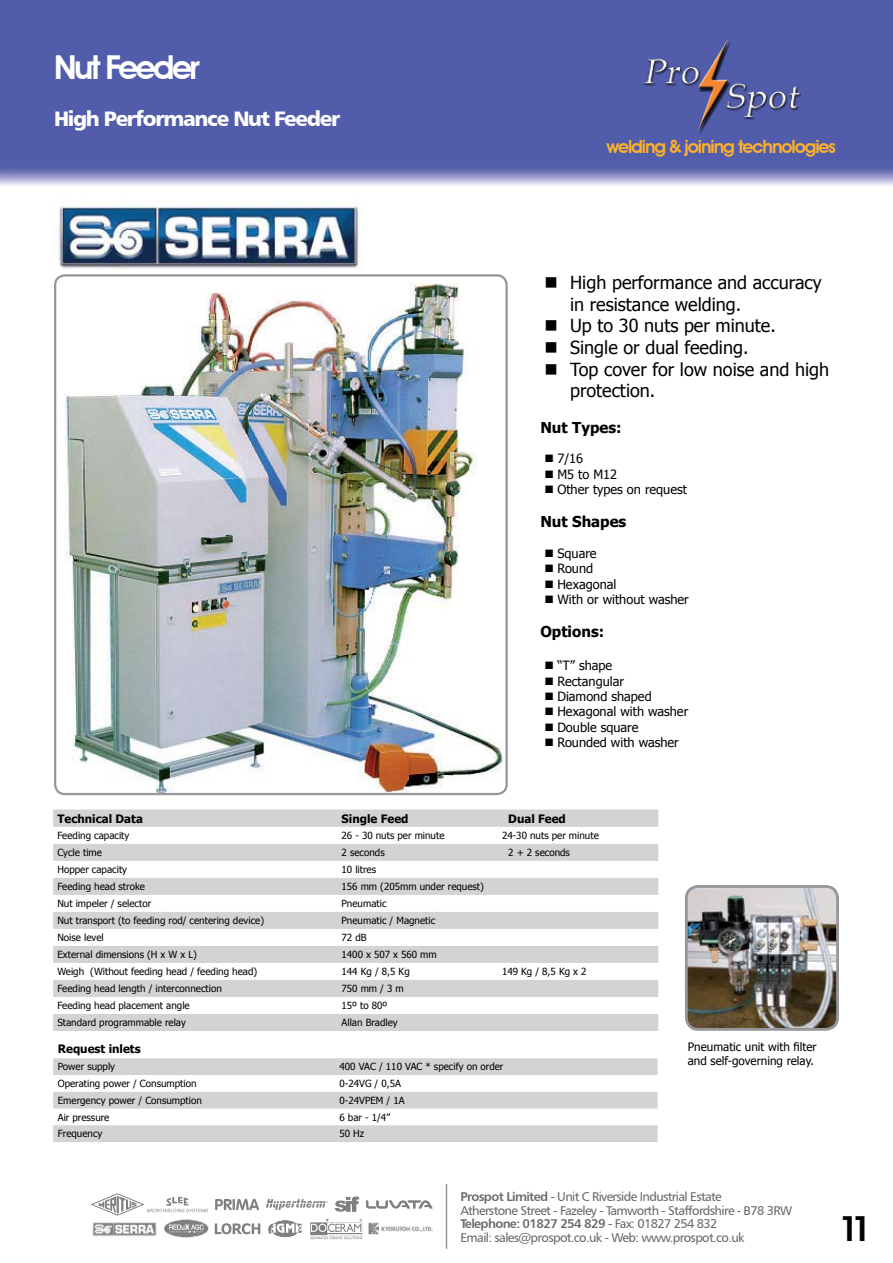
<style>
.page{position:relative;width:893px;height:1263px;background:#fff}
.page>*{position:absolute;margin:0;border:0;box-sizing:border-box;transform-origin:0 0}
.t1{font:600 34.5px "Avant Garde IT Cby BT";color:#000}
.t2{font:600 33px "Avant Garde IT Cby BT";letter-spacing:-.08em;color:#fff}
.t3{font:21px "Humanist 777 BT Black B";letter-spacing:-.06em;color:#fff}
.t4{font:600 18.3px "Avant Garde IT Cby BT";letter-spacing:-.06em;color:#fcb02c}
.t5{font:18px/21.6px "Tahoma";color:#000}
.t6{font:700 15px "Tahoma";color:#000}
.t7{font:12.75px/15.3px "Tahoma";color:#000}
.t8{font:12.75px/13.5px "Humanist 777 BT Roman B";letter-spacing:-.05em;color:#000}
.t9{font:12.75px "Humanist 777 BT Bold B";letter-spacing:-.05em;color:#000}
.t10{font:11.7px/14px "Tahoma";color:#000}
.t11{font:700 11.55px "Tahoma";color:#000}
.t12{font:9.75px "Tahoma";color:#000}
.s1{font-family:"Humanist 777 BT Bold B"}
.s2{font-family:"Humanist 777 BT Roman B"}
</style>
<div class="page">
<img style="left:0;top:0;width:893px;height:1249px">
<img style="left:642px;top:34px;width:161px;height:105px">
<svg style="left:215px;top:1223px;width:45px;height:11px"></svg>
<svg style="left:310px;top:1218px;width:52px;height:21px"></svg>
<img style="left:369px;top:1223px;width:63px;height:11px">
<svg style="left:266px;top:1199px;width:62px;height:11px"></svg>
<svg style="left:215px;top:1199px;width:44px;height:11px"></svg>
<svg style="left:91px;top:1193px;width:118px;height:45px"></svg>
<svg style="left:335px;top:1197px;width:24px;height:15px"></svg>
<svg style="left:366px;top:1200px;width:67px;height:8px"></svg>
<svg style="left:268px;top:1220px;width:35px;height:18px"></svg>
<hr style="left:446px;top:1184px;width:1px;height:65px;background:#95979a">
<img style="left:55px;top:275px;width:452px;height:519px">
<div style="left:54px;top:274px;width:454px;height:521px;border:2px solid #95979a;border-radius:10px"></div>
<svg style="left:53px;top:1039px;width:605px;height:19px"></svg>
<svg style="left:53px;top:1058px;width:605px;height:84px;fill:#d1d3d4"></svg>
<svg style="left:53px;top:809px;width:605px;height:222px;fill:#d2d4d5"></svg>
<img style="left:686px;top:886px;width:152px;height:143px">
<div style="left:685px;top:885px;width:154px;height:146px;border:3px solid #95979a;border-radius:12px"></div>
<img style="left:51px;top:200px;width:314px;height:71px">
<svg style="left:546px;top:277px;width:11px;height:11px"></svg>
<svg style="left:546px;top:320px;width:10px;height:11px"></svg>
<svg style="left:546px;top:342px;width:10px;height:11px"></svg>
<svg style="left:546px;top:364px;width:10px;height:10px"></svg>
<svg style="left:546px;top:455px;width:7px;height:7px"></svg>
<svg style="left:546px;top:470px;width:7px;height:8px"></svg>
<svg style="left:546px;top:486px;width:7px;height:7px"></svg>
<svg style="left:546px;top:549px;width:7px;height:8px"></svg>
<svg style="left:546px;top:565px;width:7px;height:7px"></svg>
<svg style="left:546px;top:580px;width:7px;height:8px"></svg>
<svg style="left:546px;top:595px;width:7px;height:8px"></svg>
<svg style="left:546px;top:662px;width:7px;height:7px"></svg>
<svg style="left:546px;top:677px;width:7px;height:8px"></svg>
<svg style="left:546px;top:693px;width:7px;height:7px"></svg>
<svg style="left:546px;top:708px;width:7px;height:7px"></svg>
<svg style="left:546px;top:723px;width:7px;height:8px"></svg>
<svg style="left:546px;top:738px;width:7px;height:8px"></svg>
<h2 class="t2" style="left:54px;top:48px;width:147px">Nut Feeder</h2>
<h3 class="t3" style="left:54px;top:106px;width:288px">High Performance Nut Feeder</h3>
<h3 class="t4" style="left:606px;top:136px;width:231px">welding &amp; joining technologies</h3>
<h3 class="t5" style="left:570px;top:271px;width:261px">High performance and accuracy in resistance welding.<br>Up to 30 nuts per minute.<br>Single or dual feeding.<br>Top cover for low noise and high protection.</h3>
<h3 class="t6" style="left:540px;top:417px;width:83px">Nut Types:</h3>
<h3 class="t7" style="left:557px;top:450px;width:131px">7/16<br>M5 to M12<br>Other types on request</h3>
<h3 class="t6" style="left:540px;top:511px;width:87px">Nut Shapes</h3>
<h3 class="t7" style="left:557px;top:545px;width:133px">Square<br>Round<br>Hexagonal<br>With or without washer</h3>
<h3 class="t6" style="left:540px;top:621px;width:65px">Options:</h3>
<h3 class="t7" style="left:557px;top:657px;width:132px">“T” shape<br>Rectangular<br>Diamond shaped<br>Hexagonal with washer<br>Double square<br>Rounded with washer</h3>
<p class="t11" style="left:57px;top:810px;width:87px">Technical Data</p>
<p class="t11" style="left:342px;top:810px;width:68px">Single Feed</p>
<p class="t11" style="left:508px;top:810px;width:59px">Dual Feed</p>
<p class="t12" style="left:57px;top:829px;width:73px">Feeding capacity</p>
<p class="t12" style="left:342px;top:829px;width:104px">26 - 30 nuts per minute</p>
<p class="t12" style="left:502px;top:829px;width:98px">24-30 nuts per minute</p>
<p class="t12" style="left:57px;top:846px;width:46px">Cycle time</p>
<p class="t12" style="left:342px;top:846px;width:45px">2 seconds</p>
<p class="t12" style="left:508px;top:846px;width:63px">2 + 2 seconds</p>
<p class="t12" style="left:57px;top:863px;width:71px">Hopper capacity</p>
<p class="t12" style="left:342px;top:863px;width:36px">10 litres</p>
<p class="t12" style="left:57px;top:880px;width:89px">Feeding head stroke</p>
<p class="t12" style="left:342px;top:880px;width:144px">156 mm (205mm under request)</p>
<p class="t12" style="left:57px;top:897px;width:95px">Nut impeler / selector</p>
<p class="t12" style="left:342px;top:897px;width:46px">Pneumatic</p>
<p class="t12" style="left:57px;top:914px;width:208px">Nut transport (to feeding rod/ centering device)</p>
<p class="t12" style="left:342px;top:914px;width:95px">Pneumatic / Magnetic</p>
<p class="t12" style="left:57px;top:931px;width:48px">Noise level</p>
<p class="t12" style="left:342px;top:931px;width:26px">72 dB</p>
<p class="t12" style="left:57px;top:948px;width:141px">External dimensions (H x W x L)</p>
<p class="t12" style="left:342px;top:948px;width:97px">1400 x 507 x 560 mm</p>
<p class="t12" style="left:57px;top:965px;width:201px">Weigh (Without feeding head / feeding head)</p>
<p class="t12" style="left:342px;top:965px;width:70px">144 Kg / 8,5 Kg</p>
<p class="t12" style="left:502px;top:965px;width:86px">149 Kg / 8,5 Kg x 2</p>
<p class="t12" style="left:57px;top:982px;width:166px">Feeding head length / interconnection</p>
<p class="t12" style="left:342px;top:982px;width:64px">750 mm / 3 m</p>
<p class="t12" style="left:57px;top:999px;width:134px">Feeding head placement angle</p>
<p class="t12" style="left:342px;top:999px;width:47px">15º to 80º</p>
<p class="t12" style="left:57px;top:1016px;width:130px">Standard programmable relay</p>
<p class="t12" style="left:342px;top:1016px;width:58px">Allan Bradley</p>
<p class="t11" style="left:58px;top:1041px;width:84px">Request inlets</p>
<p class="t12" style="left:58px;top:1060px;width:59px">Power supply</p>
<p class="t12" style="left:339px;top:1060px;width:165px">400 VAC / 110 VAC * specify on order</p>
<p class="t12" style="left:58px;top:1077px;width:140px">Operating power / Consumption</p>
<p class="t12" style="left:339px;top:1077px;width:63px">0-24VG / 0,5A</p>
<p class="t12" style="left:58px;top:1094px;width:146px">Emergency power / Consumption</p>
<p class="t12" style="left:339px;top:1094px;width:67px">0-24VPEM / 1A</p>
<p class="t12" style="left:58px;top:1110px;width:53px">Air pressure</p>
<p class="t12" style="left:339px;top:1110px;width:52px">6 bar - 1/4”</p>
<p class="t12" style="left:58px;top:1127px;width:46px">Frequency</p>
<p class="t12" style="left:339px;top:1127px;width:26px">50 Hz</p>
<p class="t10" style="left:688px;top:1039px;width:130px">Pneumatic unit with filter and self-governing relay.</p>
<h3 class="t8" style="left:460px;top:1189px;width:333px"><span class="s1">Prospot Limited</span> - Unit C Riverside Industrial Estate<br>Atherstone Street - Fazeley - Tamworth - Staffordshire - B78 3RW</h3>
<h3 class="t9" style="left:460px;top:1215px;width:259px">Telephone: 01827 254 829 <span class="s2">- Fax: 01827 254 832</span></h3>
<h3 class="t8" style="left:460px;top:1230px;width:286px">Email: sales@prospot.co.uk - Web: www.prospot.co.uk</h3>
<h1 class="t1" style="left:839px;top:1208px;width:34px">11</h1>
</div>
